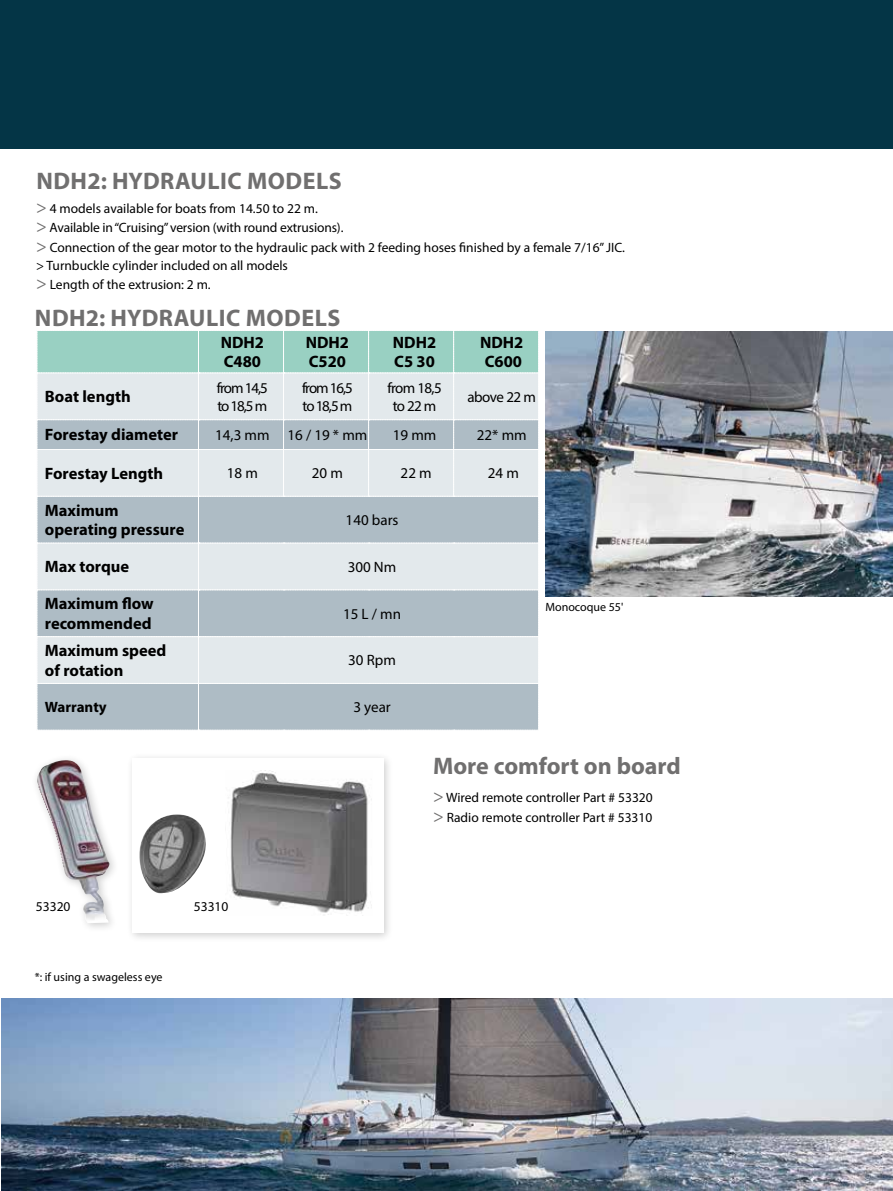
<style>
.page{position:relative;width:893px;height:1191px;background:#fff}
.page>*{position:absolute;margin:0;border:0;box-sizing:border-box;transform-origin:0 0}
.t1{font:700 24px "Myriad Pro";letter-spacing:.02em;color:#706f6f}
.t2{font:700 24px "Myriad Pro";color:#706f6f}
.t3{font:700 16.5px/19.8px "Myriad Pro";color:#000}
.t4{font:15px "Myriad Pro";color:#000}
.t5{font:15px/18px "Myriad Pro";letter-spacing:-.07em;color:#000}
.t6{font:15px/18px "Myriad Pro";letter-spacing:-.04em;color:#000;text-align:center}
.t7{font:700 15px "Myriad Pro";color:#000}
.t8{font:13.5px/19.5px "Myriad Pro";color:#000}
.t9{font:12px "Myriad Pro";color:#000}
.s1{font-size:18px;color:#706f6f}
</style>
<div class="page">
<div style="left:0;top:0;width:893px;height:149px;background:#043546"></div>
<img style="left:1px;top:998px;width:892px;height:193px">
<svg style="left:37px;top:331px;width:502px;height:399px;background:#c6d4d8"></svg>
<div style="left:126px;top:752px;width:268px;height:191px;background:#000;opacity:.2"></div>
<div style="left:132px;top:758px;width:251px;height:175px;background:#fff"></div>
<img style="left:228px;top:770px;width:144px;height:145px">
<img style="left:139px;top:814px;width:67px;height:80px">
<img style="left:36px;top:760px;width:74px;height:163px">
<img style="left:545px;top:332px;width:348px;height:264px">
<h1 class="t1" style="left:36px;top:165px;width:307px">NDH2: HYDRAULIC MODELS</h1>
<p class="t8" style="left:36px;top:198px;width:590px"><span class="s1">&gt;</span> 4 models available for boats from 14.50 to 22 m.<br><span class="s1">&gt;</span> Available in “Cruising” version (with round extrusions).<br><span class="s1">&gt;</span> Connection of the gear motor to the hydraulic pack with 2 feeding hoses finished by a female 7/16’’ JIC.</p>
<p class="t8" style="left:36px;top:255px;width:253px">&gt; Turnbuckle cylinder included on all models <span class="s1">&gt;</span> Length of the extrusion: 2 m.</p>
<h1 class="t1" style="left:35px;top:302px;width:307px">NDH2: HYDRAULIC MODELS</h1>
<p class="t3" style="left:221px;top:331px;width:45px">NDH2<br>C480</p>
<p class="t3" style="left:306px;top:331px;width:45px">NDH2<br>C520</p>
<p class="t3" style="left:393px;top:331px;width:45px">NDH2<br>C5 30</p>
<p class="t3" style="left:480px;top:331px;width:45px">NDH2<br>C600</p>
<p class="t3" style="left:45px;top:386px;width:87px">Boat length</p>
<p class="t5" style="left:217px;top:378px;width:52px">from 14,5 to 18,5 m</p>
<p class="t5" style="left:302px;top:378px;width:52px">from 16,5 to 18,5 m</p>
<p class="t6" style="left:387px;top:378px;width:56px">from 18,5 to 22 m</p>
<p class="t4" style="left:467px;top:387px;width:70px">above 22 m</p>
<p class="t3" style="left:45px;top:424px;width:135px">Forestay diameter</p>
<p class="t4" style="left:215px;top:425px;width:154px">14,3 mm 16 / 19 * mm</p>
<p class="t4" style="left:393px;top:425px;width:45px">19 mm</p>
<p class="t4" style="left:477px;top:425px;width:51px">22* mm</p>
<p class="t3" style="left:45px;top:463px;width:120px">Forestay Length</p>
<p class="t4" style="left:227px;top:464px;width:33px">18 m</p>
<p class="t4" style="left:312px;top:464px;width:33px">20 m</p>
<p class="t4" style="left:401px;top:464px;width:33px">22 m</p>
<p class="t4" style="left:488px;top:464px;width:33px">24 m</p>
<p class="t3" style="left:45px;top:499px;width:141px">Maximum operating pressure</p>
<p class="t4" style="left:346px;top:510px;width:54px">140 bars</p>
<p class="t3" style="left:45px;top:556px;width:86px">Max torque</p>
<p class="t4" style="left:348px;top:557px;width:50px">300 Nm</p>
<p class="t3" style="left:45px;top:593px;width:110px">Maximum flow recommended</p>
<p class="t4" style="left:343px;top:604px;width:59px">15 L / mn</p>
<p class="t3" style="left:45px;top:640px;width:123px">Maximum speed of rotation</p>
<p class="t4" style="left:348px;top:651px;width:49px">30 Rpm</p>
<p class="t7" style="left:45px;top:697px;width:63px">Warranty</p>
<p class="t4" style="left:353px;top:698px;width:39px">3 year</p>
<p class="t9" style="left:545px;top:599px;width:79px">Monocoque 55'</p>
<p class="t8" style="left:36px;top:896px;width:36px">53320</p>
<p class="t8" style="left:194px;top:896px;width:36px">53310</p>
<p class="t9" style="left:35px;top:970px;width:129px">*: if using a swageless eye</p>
<h1 class="t2" style="left:433px;top:750px;width:249px">More comfort on board</h1>
<p class="t8" style="left:433px;top:788px;width:221px"><span class="s1">&gt;</span> Wired remote controller Part # 53320 <span class="s1">&gt;</span> Radio remote controller Part # 53310</p>
</div>
